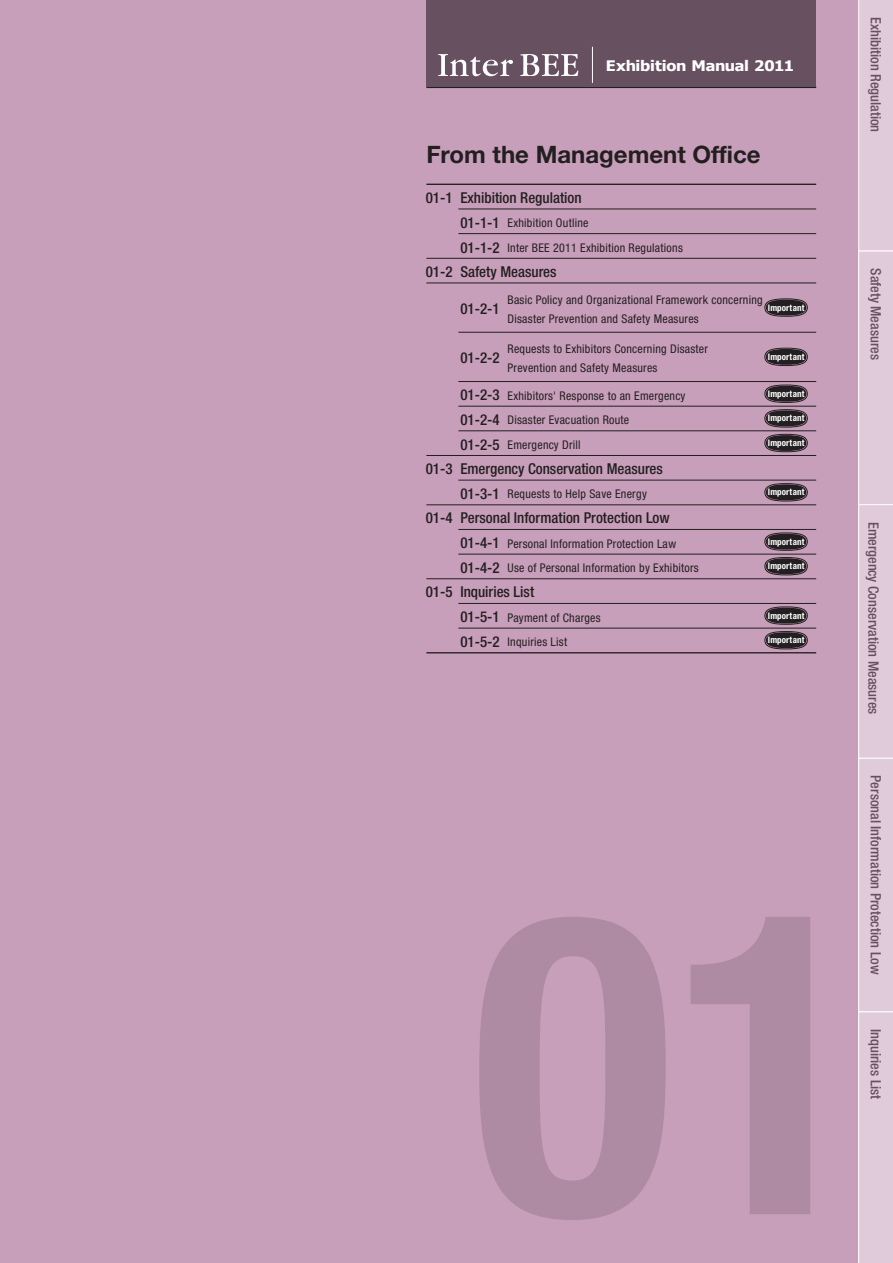
<style>
.page{position:relative;width:893px;height:1263px;background:#c89fba}
.page>*{position:absolute;margin:0;border:0;box-sizing:border-box;transform-origin:0 0}
.t1{font:700 condensed 420.15px "Helvetica Neue";color:#af8ba3}
.t2{font:700 24px "Helvetica Neue";color:#231f20}
.t3{font:500 condensed 15px/24.6px "Helvetica Neue";color:#231f20}
.t4{font:700 14.55px "Tahoma";letter-spacing:-.015em;color:#fff;scale:1.11 1}
.t5{font:500 condensed 14.25px "Helvetica Neue";color:#675060}
.t6{font:condensed 12px/24.6px "Helvetica Neue";letter-spacing:.02em;color:#231f20}
.t7{font:700 condensed 9px "Helvetica Neue";letter-spacing:.01em;color:#fff}
</style>
<div class="page">
<hr style="left:426px;top:86px;width:390px;height:2px;background:#231f20">
<hr style="left:426px;top:184px;width:390px;height:1px;background:#231f20">
<hr style="left:458px;top:209px;width:358px;height:1px;background:#231f20">
<hr style="left:458px;top:233px;width:358px;height:1px;background:#231f20">
<hr style="left:458px;top:332px;width:358px;height:1px;background:#231f20">
<hr style="left:458px;top:381px;width:358px;height:1px;background:#231f20">
<hr style="left:458px;top:406px;width:358px;height:1px;background:#231f20">
<hr style="left:458px;top:431px;width:358px;height:1px;background:#231f20">
<hr style="left:458px;top:480px;width:358px;height:1px;background:#231f20">
<hr style="left:426px;top:258px;width:390px;height:1px;background:#231f20">
<hr style="left:426px;top:283px;width:390px;height:1px;background:#231f20">
<hr style="left:426px;top:455px;width:390px;height:1px;background:#231f20">
<hr style="left:458px;top:554px;width:358px;height:1px;background:#231f20">
<hr style="left:458px;top:529px;width:358px;height:1px;background:#231f20">
<hr style="left:426px;top:578px;width:390px;height:1px;background:#231f20">
<hr style="left:426px;top:504px;width:390px;height:1px;background:#231f20">
<hr style="left:458px;top:603px;width:358px;height:1px;background:#231f20">
<hr style="left:458px;top:628px;width:358px;height:1px;background:#231f20">
<hr style="left:426px;top:652px;width:390px;height:1px;background:#231f20">
<div style="left:426px;top:0;width:390px;height:87px;background:#675060"></div>
<svg style="left:438px;top:54px;width:75px;height:22px"></svg>
<svg style="left:520px;top:54px;width:58px;height:22px"></svg>
<hr style="left:592px;top:47px;width:1px;height:36px;background:#fff">
<div style="left:764px;top:533px;width:44px;height:18px;border:1px solid #231f20;border-radius:50%"></div>
<div style="left:766px;top:534px;width:40px;height:15px;background:#231f20;border-radius:50%"></div>
<div style="left:764px;top:483px;width:44px;height:18px;border:1px solid #231f20;border-radius:50%"></div>
<div style="left:766px;top:484px;width:40px;height:16px;background:#231f20;border-radius:50%"></div>
<div style="left:764px;top:434px;width:44px;height:18px;border:1px solid #231f20;border-radius:50%"></div>
<div style="left:766px;top:435px;width:40px;height:16px;background:#231f20;border-radius:50%"></div>
<div style="left:764px;top:409px;width:44px;height:18px;border:1px solid #231f20;border-radius:50%"></div>
<div style="left:766px;top:410px;width:40px;height:16px;background:#231f20;border-radius:50%"></div>
<div style="left:764px;top:385px;width:44px;height:18px;border:1px solid #231f20;border-radius:50%"></div>
<div style="left:766px;top:386px;width:40px;height:16px;background:#231f20;border-radius:50%"></div>
<div style="left:764px;top:348px;width:44px;height:18px;border:1px solid #231f20;border-radius:50%"></div>
<div style="left:766px;top:349px;width:40px;height:16px;background:#231f20;border-radius:50%"></div>
<div style="left:764px;top:298px;width:44px;height:19px;border:1px solid #231f20;border-radius:50%"></div>
<div style="left:766px;top:300px;width:40px;height:15px;background:#231f20;border-radius:50%"></div>
<div style="left:764px;top:557px;width:44px;height:18px;border:1px solid #231f20;border-radius:50%"></div>
<div style="left:766px;top:558px;width:40px;height:16px;background:#231f20;border-radius:50%"></div>
<div style="left:764px;top:606px;width:44px;height:19px;border:1px solid #231f20;border-radius:50%"></div>
<div style="left:766px;top:608px;width:40px;height:15px;background:#231f20;border-radius:50%"></div>
<div style="left:764px;top:631px;width:44px;height:18px;border:1px solid #231f20;border-radius:50%"></div>
<div style="left:766px;top:632px;width:40px;height:16px;background:#231f20;border-radius:50%"></div>
<div style="left:858px;top:0;width:35px;height:251px;background:#e0cbda"></div>
<div style="left:859px;top:251px;width:34px;height:254px;background:#e0cbda"></div>
<div style="left:858px;top:251px;width:35px;height:254px;border:1px solid #fff"></div>
<div style="left:859px;top:505px;width:34px;height:253px;background:#e0cbda"></div>
<div style="left:858px;top:504px;width:35px;height:255px;border:1px solid #fff"></div>
<div style="left:859px;top:758px;width:34px;height:254px;background:#e0cbda"></div>
<div style="left:858px;top:758px;width:35px;height:254px;border:1px solid #fff"></div>
<div style="left:858px;top:1011px;width:35px;height:252px;background:#e0cbda"></div>
<p class="t4" style="left:606px;top:55px;width:171px">Exhibition Manual 2011</p>
<p class="t2" style="left:426px;top:139px;width:336px">From the Management Office</p>
<p class="t3" style="left:426px;top:185px;width:28px">01-1</p>
<p class="t3" style="left:460px;top:185px;width:123px">Exhibition Regulation</p>
<p class="t3" style="left:460px;top:210px;width:41px">01-1-1<br>01-1-2</p>
<p class="t6" style="left:508px;top:211px;width:177px">Exhibition Outline<br>Inter BEE 2011 Exhibition Regulations</p>
<p class="t3" style="left:426px;top:259px;width:28px">01-2</p>
<p class="t3" style="left:460px;top:259px;width:98px">Safety Measures</p>
<p class="t3" style="left:426px;top:456px;width:28px">01-3</p>
<p class="t3" style="left:426px;top:505px;width:28px">01-4</p>
<p class="t3" style="left:426px;top:579px;width:28px">01-5</p>
<p class="t6" style="left:508px;top:290px;width:257px;line-height:18.6px">Basic Policy and Organizational Framework concerning<br>Disaster Prevention and Safety Measures</p>
<p class="t6" style="left:508px;top:340px;width:202px;line-height:18.6px">Requests to Exhibitors Concerning Disaster<br>Prevention and Safety Measures</p>
<p class="t6" style="left:508px;top:383px;width:179px">Exhibitors' Response to an Emergency<br>Disaster Evacuation Route<br>Emergency Drill</p>
<p class="t6" style="left:508px;top:482px;width:141px">Requests to Help Save Energy</p>
<p class="t6" style="left:508px;top:531px;width:193px">Personal Information Protection Law<br>Use of Personal Information by Exhibitors</p>
<p class="t6" style="left:508px;top:605px;width:95px">Payment of Charges<br>Inquiries List</p>
<p class="t3" style="left:460px;top:296px;width:41px">01-2-1</p>
<p class="t3" style="left:460px;top:346px;width:41px">01-2-2</p>
<p class="t3" style="left:460px;top:383px;width:41px;text-align:justify">01-2-3<br>01-2-4<br>01-2-5</p>
<p class="t3" style="left:460px;top:481px;width:41px">01-3-1</p>
<p class="t3" style="left:460px;top:530px;width:41px">01-4-1<br>01-4-2</p>
<p class="t3" style="left:460px;top:604px;width:41px">01-5-1<br>01-5-2</p>
<p class="t7" style="left:768px;top:302px;width:38px">Important</p>
<p class="t7" style="left:768px;top:351px;width:38px">Important</p>
<p class="t7" style="left:768px;top:388px;width:38px">Important</p>
<p class="t7" style="left:768px;top:413px;width:38px">Important</p>
<p class="t7" style="left:768px;top:437px;width:38px">Important</p>
<p class="t3" style="left:460px;top:456px;width:204px">Emergency Conservation Measures</p>
<p class="t3" style="left:460px;top:505px;width:211px">Personal Information Protection Low</p>
<p class="t7" style="left:768px;top:487px;width:38px">Important</p>
<p class="t7" style="left:768px;top:536px;width:38px">Important</p>
<p class="t7" style="left:768px;top:561px;width:38px">Important</p>
<p class="t3" style="left:460px;top:579px;width:75px">Inquiries List</p>
<p class="t7" style="left:768px;top:610px;width:38px">Important</p>
<p class="t7" style="left:768px;top:635px;width:38px">Important</p>
<p class="t1" style="left:472px;top:810px;width:405px">01</p>
<p class="t5" style="left:884px;top:17px;width:117px;rotate:90deg">Exhibition Regulation</p>
<p class="t5" style="left:884px;top:268px;width:93px;rotate:90deg">Safety Measures</p>
<p class="t5" style="left:882px;top:522px;width:194px;rotate:90deg">Emergency Conservation Measures</p>
<p class="t5" style="left:884px;top:775px;width:200px;rotate:90deg">Personal Information Protection Low</p>
<p class="t5" style="left:884px;top:1029px;width:72px;rotate:90deg">Inquiries List</p>
</div>
